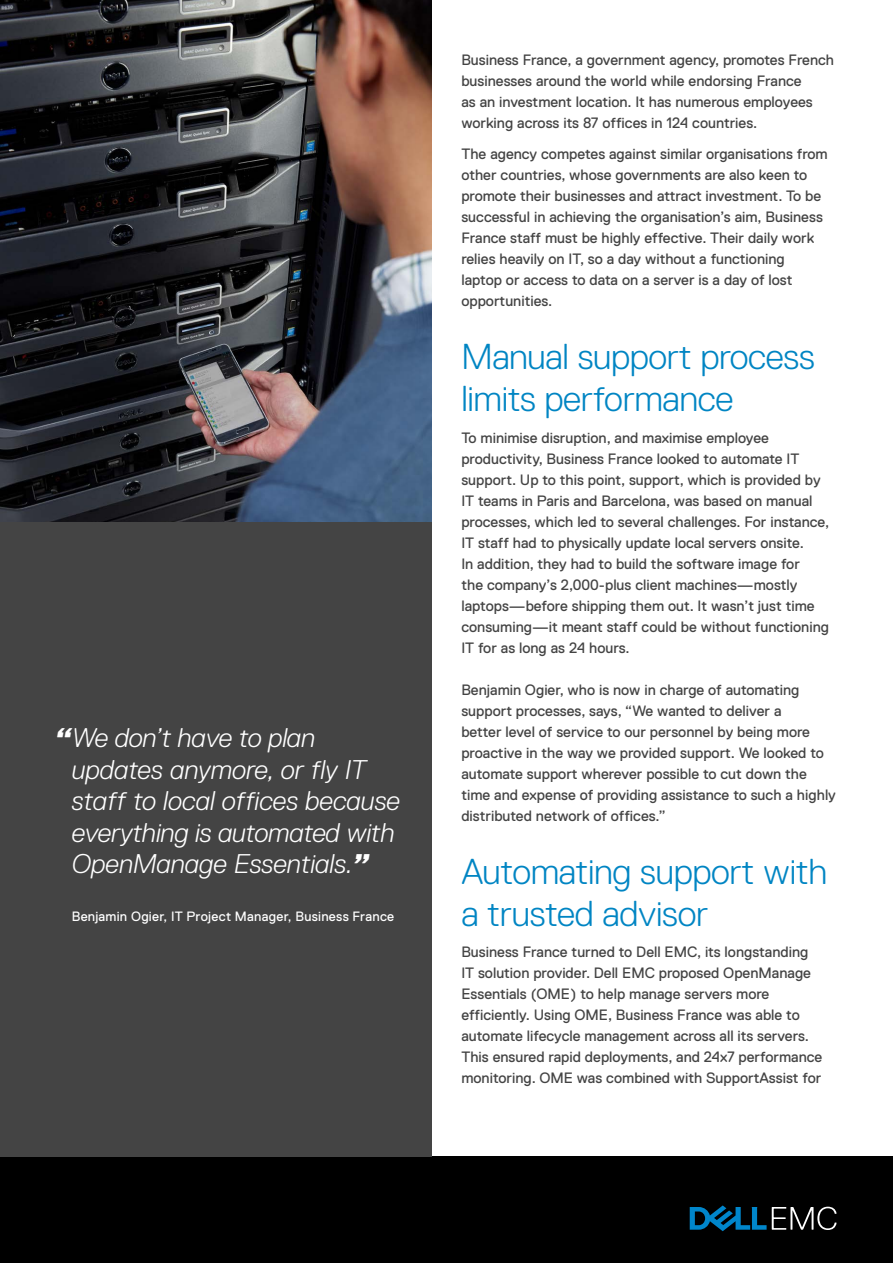
<style>
.page{position:relative;width:893px;height:1263px;background:#fff}
.page>*{position:absolute;margin:0;border:0;box-sizing:border-box;transform-origin:0 0}
.General_subhead{font:300 36px/42px "Dell Replica";letter-spacing:-.01em;color:#0085c3}
.Big_Quote{font:italic 300 27px/31.5px "Dell Replica";color:#fff}
.body{font:15px/21px "Dell Replica";color:#444}
.General_subhead-2{font:15px/21px "Dell Replica";color:#444}
.Big_Quote-2{font:13.5px "Dell Replica";letter-spacing:.02em;color:#fff}
.s1{font-weight:800}
</style>
<div class="page">
<div style="left:0;top:1157px;width:893px;height:106px;background:#000"></div>
<svg style="left:690px;top:1205px;width:146px;height:26px"></svg>
<img style="left:0;top:0;width:432px;height:522px">
<div style="left:0;top:522px;width:432px;height:635px;background:#444"></div>
<p class="Big_Quote" style="left:72px;top:722px;width:330px;text-indent:-16px"><span class="s1">“</span>We don’t have to plan updates anymore, or fly IT staff to local offices because everything is automated with<br>OpenManage Essentials.<span class="s1">”</span></p>
<p class="Big_Quote-2" style="left:72px;top:909px;width:324px">Benjamin Ogier, IT Project Manager, Business France</p>
<p class="General_subhead-2" style="left:461px;top:49px;width:374px">Business France, a government agency, promotes French businesses around the world while endorsing France<br>as an investment location. It has numerous employees working across its 87 offices in 124 countries.</p>
<p class="body" style="left:461px;top:143px;width:368px">The agency competes against similar organisations from other countries, whose governments are also keen to promote their businesses and attract investment. To be successful in achieving the organisation’s aim, Business France staff must be highly effective. Their daily work relies heavily on IT, so a day without a functioning laptop or access to data on a server is a day of lost opportunities.</p>
<p class="General_subhead" style="left:461px;top:336px;width:355px">Manual support process limits performance</p>
<p class="body" style="left:461px;top:427px;width:370px">To minimise disruption, and maximise employee productivity, Business France looked to automate IT support. Up to this point, support, which is provided by IT teams in Paris and Barcelona, was based on manual processes, which led to several challenges. For instance, IT staff had to physically update local servers onsite.<br>In addition, they had to build the software image for<br>the company’s 2,000-plus client machines—mostly laptops—before shipping them out. It wasn’t just time consuming—it meant staff could be without functioning IT for as long as 24 hours.</p>
<p class="body" style="left:461px;top:679px;width:376px">Benjamin Ogier, who is now in charge of automating support processes, says, “We wanted to deliver a<br>better level of service to our personnel by being more proactive in the way we provided support. We looked to automate support wherever possible to cut down the time and expense of providing assistance to such a highly distributed network of offices.”</p>
<p class="General_subhead" style="left:461px;top:850px;width:368px">Automating support with a trusted advisor</p>
<p class="body" style="left:461px;top:941px;width:363px">Business France turned to Dell EMC, its longstanding IT solution provider. Dell EMC proposed OpenManage Essentials (OME) to help manage servers more efficiently. Using OME, Business France was able to automate lifecycle management across all its servers.<br>This ensured rapid deployments, and 24x7 performance monitoring. OME was combined with SupportAssist for</p>
</div>
